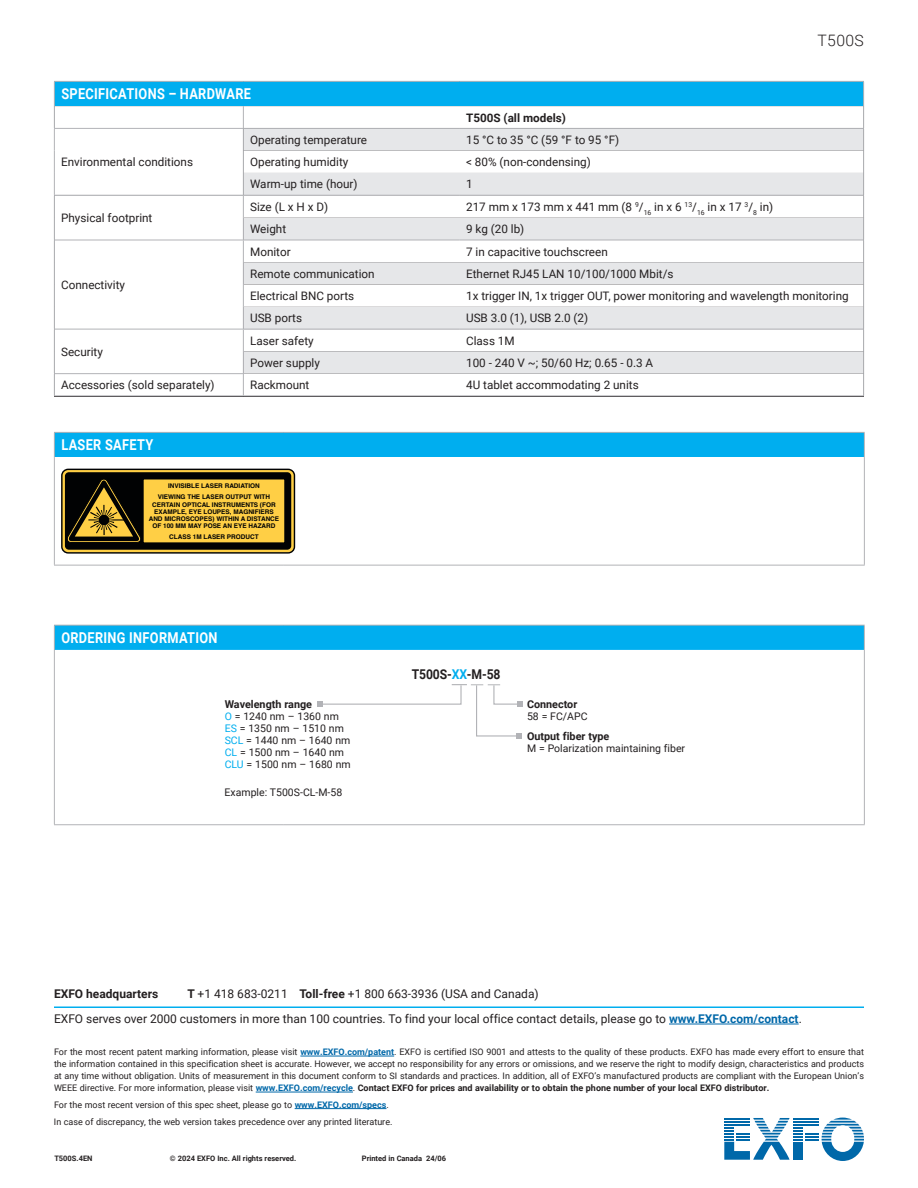
<style>
.page{position:relative;width:918px;height:1188px;background:#fff}
.page>*{position:absolute;margin:0;border:0;box-sizing:border-box;transform-origin:0 0}
.t1{font:300 15.75px "Roboto";letter-spacing:.025em;color:#231f20}
.t2{font:700 15px "Roboto";letter-spacing:.025em;color:#fff;scale:.85 1}
.t3{font:700 13.5px "Roboto";letter-spacing:-.01em;color:#231f20;scale:.9 1}
.t4{font:12px/25.2px "Roboto";color:#231f20}
.t5{font:700 12px "Roboto";color:#231f20}
.t6{font:11.7px "Roboto";color:#231f20}
.t7{font:700 11.7px "Roboto";color:#231f20}
.t8{font:700 10.8px "Roboto";color:#231f20}
.t9{font:10.5px/12px "Roboto";color:#231f20}
.t10{font:9px/12px "Roboto";color:#231f20;text-align:justify}
.t11{font:700 7.5px "Roboto";color:#231f20}
.t12{font:700 6.45px/7.1px "Helvetica";color:#010203;text-align:center}
.s1{color:#00aeef}
.s2{font-weight:700}
.s3{font-weight:700;color:#0068a9}
</style>
<div class="page">
<svg style="left:724px;top:1118px;width:140px;height:43px"></svg>
<hr style="left:724px;top:1124px;width:26px;height:2px;background:#0068a9">
<hr style="left:54px;top:1006px;width:810px;height:2px;background:#00aeef">
<hr style="left:669px;top:1024px;width:130px;height:1px;background:#0068a9">
<hr style="left:300px;top:1056px;width:94px;height:1px;background:#0068a9">
<hr style="left:256px;top:1092px;width:97px;height:1px;background:#0068a9">
<hr style="left:295px;top:1108px;width:91px;height:1px;background:#0068a9">
<div style="left:54px;top:432px;width:810px;height:25px;background:#00aeef"></div>
<svg style="left:55px;top:457px;width:809px;height:108px"></svg>
<hr style="left:54px;top:432px;width:230px;height:1px;background:#b2b3b7">
<svg style="left:54px;top:433px;width:1px;height:24px"></svg>
<hr style="left:284px;top:432px;width:581px;height:1px;background:#b2b3b7">
<svg style="left:864px;top:433px;width:1px;height:24px"></svg>
<hr style="left:54px;top:457px;width:1px;height:108px;background:#b2b3b7">
<hr style="left:864px;top:457px;width:1px;height:108px;background:#b2b3b7">
<hr style="left:54px;top:565px;width:230px;height:1px;background:#b2b3b7">
<hr style="left:284px;top:565px;width:581px;height:1px;background:#b2b3b7">
<div style="left:62px;top:469px;width:232px;height:84px;background:linear-gradient(to bottom,#f6c742,#f7c843);border-radius:6px"></div>
<div style="left:61px;top:469px;width:234px;height:85px;border:1px solid #010203;border-radius:6px"></div>
<div style="left:65px;top:472px;width:226px;height:78px;background:#010203;border-radius:4px"></div>
<div style="left:143px;top:479px;width:142px;height:64px;background:#ffcf45"></div>
<svg style="left:67px;top:479px;width:74px;height:64px"></svg>
<div style="left:54px;top:625px;width:810px;height:25px;background:#00aeef"></div>
<hr style="left:54px;top:625px;width:230px;height:1px;background:#b2b3b7">
<svg style="left:54px;top:626px;width:1px;height:24px"></svg>
<hr style="left:284px;top:625px;width:581px;height:1px;background:#b2b3b7">
<svg style="left:864px;top:626px;width:1px;height:24px"></svg>
<hr style="left:54px;top:650px;width:1px;height:174px;background:#b2b3b7">
<hr style="left:864px;top:650px;width:1px;height:174px;background:#b2b3b7">
<hr style="left:54px;top:824px;width:230px;height:1px;background:#b2b3b7">
<hr style="left:284px;top:824px;width:581px;height:1px;background:#b2b3b7">
<div style="left:54px;top:81px;width:810px;height:25px;background:#00aeef"></div>
<svg style="left:55px;top:106px;width:808px;height:290px"></svg>
<div style="left:54px;top:128px;width:189px;height:67px;background:#fff"></div>
<svg style="left:244px;top:129px;width:619px;height:245px;fill:#e6e7e9"></svg>
<hr style="left:54px;top:81px;width:189px;height:1px;background:#b2b3b7">
<hr style="left:243px;top:81px;width:216px;height:1px;background:#b2b3b7">
<hr style="left:459px;top:81px;width:405px;height:1px;background:#b2b3b7">
<hr style="left:54px;top:128px;width:189px;height:1px;background:#b2b3b7">
<hr style="left:54px;top:195px;width:189px;height:1px;background:#b2b3b7">
<hr style="left:243px;top:128px;width:216px;height:1px;background:#b2b3b7">
<hr style="left:459px;top:128px;width:405px;height:1px;background:#b2b3b7">
<hr style="left:243px;top:195px;width:216px;height:1px;background:#b2b3b7">
<hr style="left:459px;top:195px;width:405px;height:1px;background:#b2b3b7">
<hr style="left:54px;top:240px;width:189px;height:1px;background:#b2b3b7">
<hr style="left:54px;top:329px;width:189px;height:1px;background:#b2b3b7">
<hr style="left:243px;top:240px;width:216px;height:1px;background:#b2b3b7">
<hr style="left:459px;top:240px;width:405px;height:1px;background:#b2b3b7">
<hr style="left:243px;top:329px;width:216px;height:1px;background:#b2b3b7">
<hr style="left:459px;top:329px;width:405px;height:1px;background:#b2b3b7">
<hr style="left:243px;top:396px;width:216px;height:1px;background:#b2b3b7">
<hr style="left:459px;top:396px;width:405px;height:1px;background:#b2b3b7">
<hr style="left:54px;top:373px;width:190px;height:1px;background:#b2b3b7">
<svg style="left:54px;top:82px;width:1px;height:314px"></svg>
<svg style="left:243px;top:106px;width:1px;height:290px"></svg>
<hr style="left:54px;top:396px;width:189px;height:1px;background:#b2b3b7">
<svg style="left:863px;top:82px;width:1px;height:314px"></svg>
<svg style="left:317px;top:684px;width:205px;height:55px"></svg>
<h2 class="t2" style="left:61px;top:84px;width:225px">SPECIFICATIONS – HARDWARE</h2>
<p class="t7" style="left:466px;top:109px;width:101px">T500S (all models)</p>
<p class="t6" style="left:61px;top:154px;width:133px">Environmental conditions</p>
<p class="t6" style="left:61px;top:210px;width:93px">Physical footprint</p>
<p class="t6" style="left:250px;top:132px;width:118px">Operating temperature</p>
<p class="t6" style="left:466px;top:132px;width:155px">15 °C to 35 °C (59 °F to 95 °F)</p>
<p class="t6" style="left:250px;top:154px;width:100px">Operating humidity</p>
<p class="t6" style="left:466px;top:154px;width:126px">&lt; 80% (non-condensing)</p>
<p class="t6" style="left:250px;top:176px;width:109px">Warm-up time (hour)</p>
<p class="t6" style="left:466px;top:176px;width:8px">1</p>
<p class="t6" style="left:250px;top:199px;width:80px">Size (L x H x D)</p>
<p class="t6" style="left:466px;top:199px;width:309px">217 mm x 173 mm x 441 mm (8 <sup>9</sup>/<sub>16</sub> in x 6 <sup>13</sup>/<sub>16</sub> in x 17 <sup>3</sup>/<sub>8</sub> in)</p>
<p class="t6" style="left:250px;top:221px;width:38px">Weight</p>
<p class="t6" style="left:466px;top:221px;width:60px">9 kg (20 lb)</p>
<h1 class="t1" style="left:818px;top:30px;width:48px">T500S</h1>
<p class="t6" style="left:61px;top:277px;width:66px">Connectivity</p>
<p class="t6" style="left:61px;top:343px;width:43px">Security</p>
<p class="t6" style="left:250px;top:243px;width:42px">Monitor</p>
<p class="t6" style="left:466px;top:243px;width:143px">7 in capacitive touchscreen</p>
<p class="t6" style="left:250px;top:265px;width:126px">Remote communication</p>
<p class="t6" style="left:466px;top:265px;width:209px">Ethernet RJ45 LAN 10/100/1000 Mbit/s</p>
<p class="t6" style="left:250px;top:288px;width:106px">Electrical BNC ports</p>
<p class="t6" style="left:466px;top:288px;width:384px">1x trigger IN, 1x trigger OUT, power monitoring and wavelength monitoring</p>
<p class="t6" style="left:250px;top:310px;width:54px">USB ports</p>
<p class="t6" style="left:466px;top:310px;width:124px">USB 3.0 (1), USB 2.0 (2)</p>
<p class="t6" style="left:250px;top:332px;width:65px">Laser safety</p>
<p class="t6" style="left:466px;top:332px;width:50px">Class 1M</p>
<p class="t6" style="left:250px;top:355px;width:71px">Power supply</p>
<p class="t6" style="left:466px;top:355px;width:189px">100 - 240 V ~; 50/60 Hz; 0.65 - 0.3 A</p>
<p class="t6" style="left:61px;top:377px;width:155px">Accessories (sold separately)</p>
<p class="t6" style="left:250px;top:377px;width:61px">Rackmount</p>
<p class="t6" style="left:466px;top:377px;width:174px">4U tablet accommodating 2 units</p>
<h2 class="t2" style="left:61px;top:435px;width:110px">LASER SAFETY</h2>
<p class="t12" style="left:158px;top:481px;width:114px;line-height:10.9px">INVISIBLE LASER RADIATION<br>VIEWING THE LASER OUTPUT WITH</p>
<p class="t12" style="left:149px;top:501px;width:132px">CERTAIN OPTICAL INSTRUMENTS (FOR EXAMPLE, EYE LOUPES, MAGNIFIERS AND MICROSCOPES) WITHIN A DISTANCE OF 100 MM MAY POSE AN EYE HAZARD</p>
<p class="t12" style="left:169px;top:533px;width:91px">CLASS 1M LASER PRODUCT</p>
<h2 class="t2" style="left:61px;top:627px;width:185px">ORDERING INFORMATION</h2>
<p class="t8" style="left:225px;top:696px;width:89px">Wavelength range</p>
<p class="t9" style="left:225px;top:709px;width:127px"><span class="s1">O</span> = 1240 nm – 1360 nm<br><span class="s1">ES</span> = 1350 nm – 1510 nm<br><span class="s1">SCL</span> = 1440 nm – 1640 nm<br><span class="s1">CL</span> = 1500 nm – 1640 nm<br><span class="s1">CLU</span> = 1500 nm – 1680 nm</p>
<p class="t9" style="left:225px;top:786px;width:119px">Example: T500S-CL-M-58</p>
<h3 class="t3" style="left:412px;top:665px;width:100px">T500S-<span class="s1">XX</span>-M-58</h3>
<p class="t8" style="left:527px;top:696px;width:52px">Connector</p>
<p class="t9" style="left:527px;top:709px;width:62px">58 = FC/APC</p>
<p class="t8" style="left:527px;top:728px;width:84px">Output fiber type</p>
<p class="t9" style="left:527px;top:741px;width:160px">M = Polarization maintaining fiber</p>
<h3 class="t4" style="left:54px;top:981px;width:749px;text-indent:133px"><span class="s2">T</span> +1 418 683-0211 <span class="s2">Toll-free</span> +1 800 663-3936 (USA and Canada)<br>EXFO serves over 2000 customers in more than 100 countries. To find your local office contact details, please go to <span class="s3">www.EXFO.com/contact</span>.</h3>
<p class="t10" style="left:54px;top:1046px;width:812px">For the most recent patent marking information, please visit <span class="s3">www.EXFO.com/patent</span>. EXFO is certified ISO 9001 and attests to the quality of these products. EXFO has made every effort to ensure that the information contained in this specification sheet is accurate. However, we accept no responsibility for any errors or omissions, and we reserve the right to modify design, characteristics and products at any time without obligation. Units of measurement in this document conform to SI standards and practices. In addition, all of EXFO’s manufactured products are compliant with the European Union’s WEEE directive. For more information, please visit <span class="s3">www.EXFO.com/recycle</span>. <span class="s2">Contact EXFO for prices and availability or to obtain the phone number of your local EXFO distributor.</span></p>
<p class="t10" style="left:54px;top:1096px;width:340px;line-height:16.6px">For the most recent version of this spec sheet, please go to <span class="s3">www.EXFO.com/specs</span>.<br>In case of discrepancy, the web version takes precedence over any printed literature.</p>
<h3 class="t5" style="left:54px;top:985px;width:106px">EXFO headquarters</h3>
<p class="t11" style="left:54px;top:1153px;width:40px">T500S.4EN</p>
<p class="t11" style="left:170px;top:1153px;width:128px">© 2024 EXFO Inc. All rights reserved.</p>
<p class="t11" style="left:362px;top:1153px;width:86px">Printed in Canada 24/06</p>
</div>
